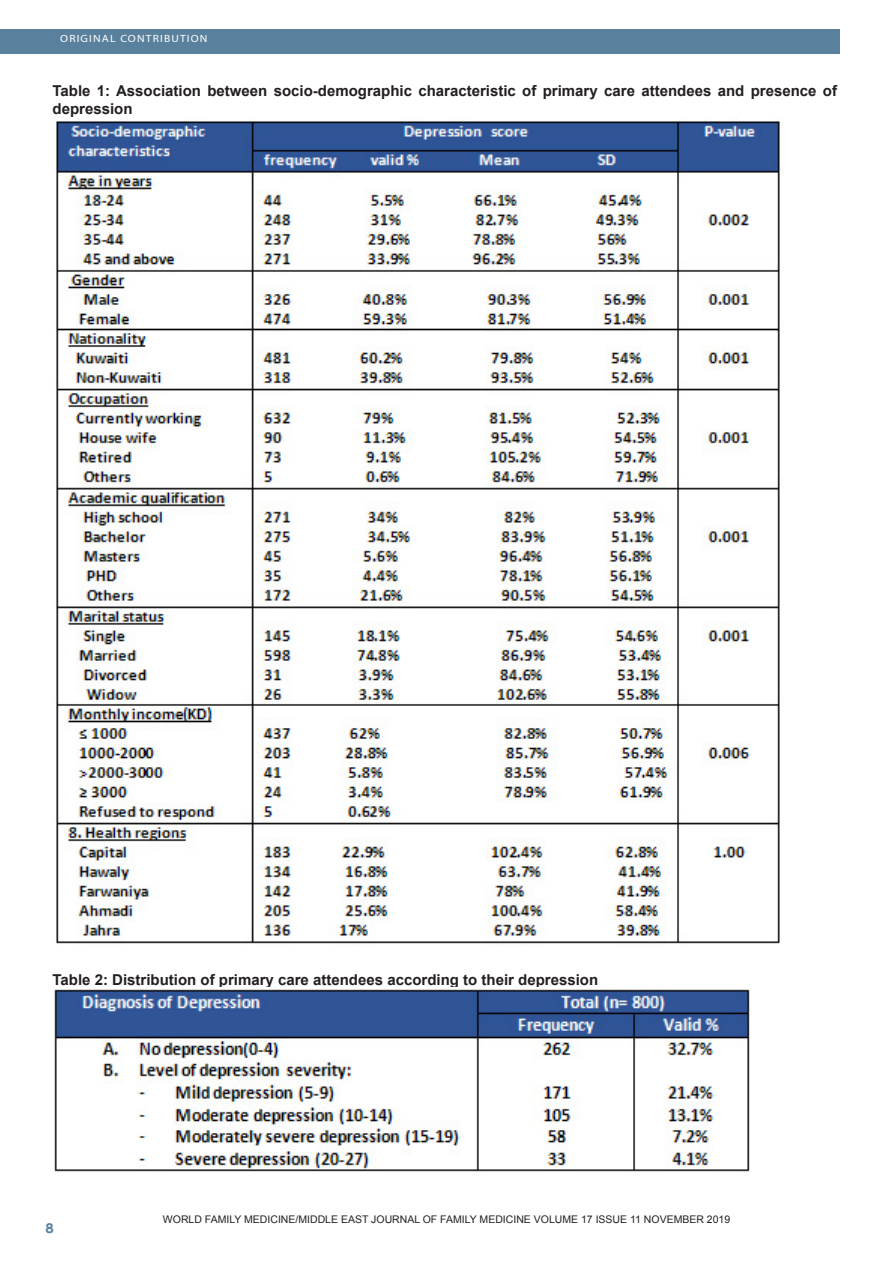
<style>
.page{position:relative;width:893px;height:1263px;background:#fff}
.page>*{position:absolute;margin:0;border:0;box-sizing:border-box;transform-origin:0 0}
.Footnote_Text{font:700 15px/18px "Arial";color:#231f20}
.Footnote_Text-2{font:10.5px "Arial";color:#231f20}
.t1{font:10.5px "Myriad";letter-spacing:.1em;color:#fff;scale:1.1 1}
</style>
<div class="page">
<div style="left:0;top:30px;width:840px;height:24px;background:#59809c"></div>
<img style="left:56px;top:117px;width:726px;height:829px">
<img style="left:52px;top:987px;width:698px;height:185px">
<p class="t1" style="left:60px;top:34px;width:135px">ORIGINAL CONTRIBUTION</p>
<p class="Footnote_Text" style="left:52px;top:83px;width:786px">Table 1: Association between socio-demographic characteristic of primary care attendees and presence of depression</p>
<p class="Footnote_Text" style="left:52px;top:971px;width:547px">Table 2: Distribution of primary care attendees according to their depression</p>
<p class="Footnote_Text-2" style="left:163px;top:1212px;width:569px">WORLD FAMILY MEDICINE/MIDDLE EAST JOURNAL OF FAMILY MEDICINE VOLUME 17 ISSUE 11 NOVEMBER 2019</p>
</div>
